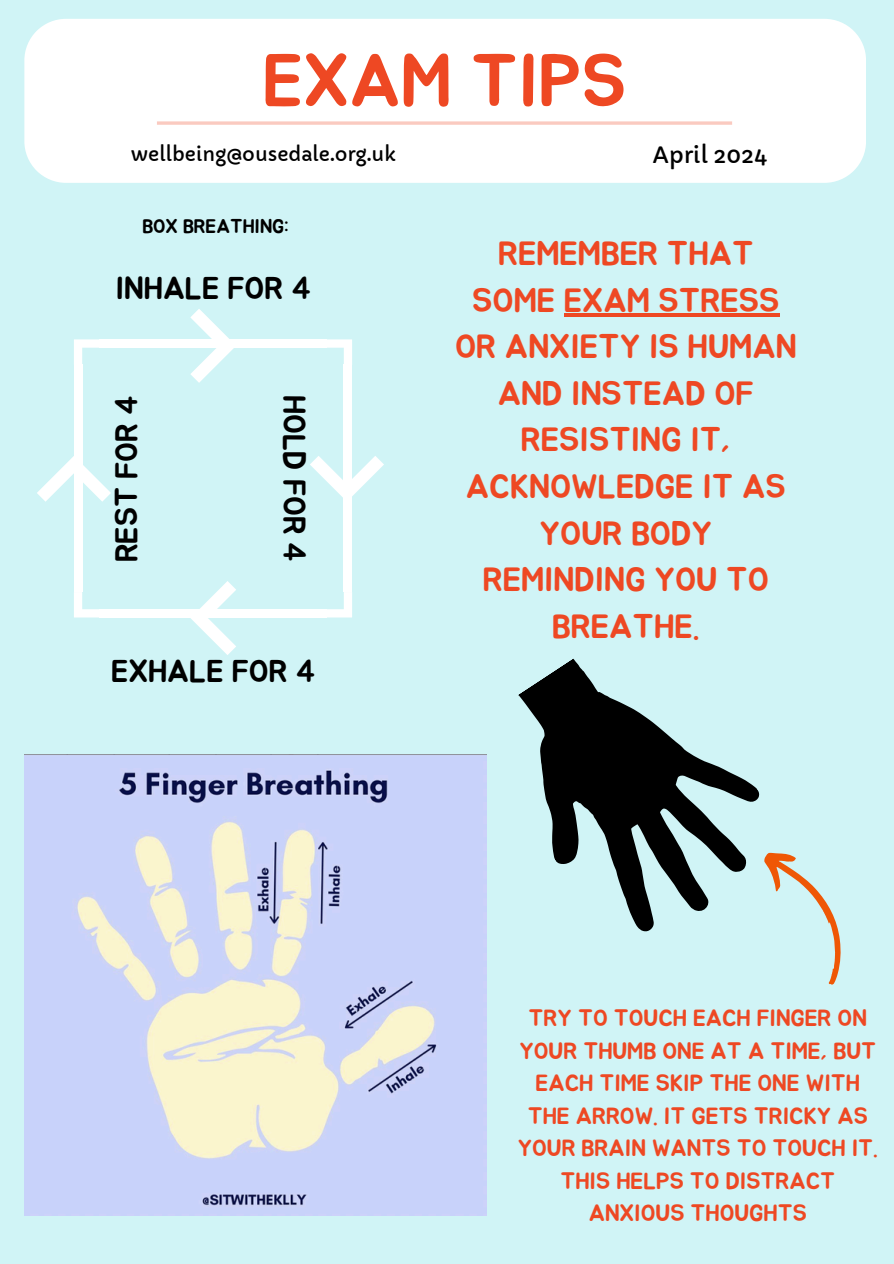
<style>
.page{position:relative;width:894px;height:1264px;background:#fff}
.page>*{position:absolute;margin:0;border:0;box-sizing:border-box;transform-origin:0 0}
.t1{font:73.5px "Jua";color:#ee4823}
.t2{font:33.45px/46.7px "Jua";color:#ee4823;text-align:center}
.t3{font:31.35px "Jua";color:#000}
.t4{font:23.25px/32.4px "Jua";color:#ee4823;text-align:center}
.t5{font:22.2px "Capriola";color:#000}
.t6{font:19.5px "Jua";color:#000}
.t7{font:19.2px "Capriola";color:#000}
</style>
<div class="page">
<div style="left:0;top:0;width:893px;height:1263px;background:#d0f4f6"></div>
<div style="left:24px;top:19px;width:841px;height:164px;background:#fff"></div>
<svg style="left:157px;top:121px;width:575px;height:4px;background:#fad2c9"></svg>
<div style="left:344px;top:365px;width:8px;height:227px;background:#fff"></div>
<div style="left:74px;top:365px;width:8px;height:227px;background:#fff"></div>
<div style="left:99px;top:339px;width:227px;height:9px;background:#fff"></div>
<div style="left:99px;top:609px;width:227px;height:8px;background:#fff"></div>
<svg style="left:326px;top:339px;width:26px;height:26px"></svg>
<svg style="left:74px;top:339px;width:25px;height:26px"></svg>
<svg style="left:326px;top:592px;width:26px;height:25px"></svg>
<svg style="left:74px;top:592px;width:25px;height:25px"></svg>
<svg style="left:190px;top:309px;width:44px;height:74px"></svg>
<svg style="left:310px;top:456px;width:74px;height:45px"></svg>
<svg style="left:190px;top:581px;width:46px;height:74px"></svg>
<svg style="left:37px;top:456px;width:74px;height:45px"></svg>
<img style="left:24px;top:754px;width:462px;height:461px">
<svg style="left:467px;top:658px;width:293px;height:305px"></svg>
<svg style="left:754px;top:839px;width:87px;height:146px"></svg>
<hr style="left:563px;top:313px;width:216px;height:4px;background:#ee4823">
<h1 class="t1" style="left:262px;top:47px;width:365px">EXAM TIPS</h1>
<h4 class="t7" style="left:131px;top:142px;width:266px">wellbeing@ousedale.org.uk</h4>
<p class="t5" style="left:652px;top:142px;width:116px">April 2024</p>
<p class="t6" style="left:142px;top:217px;width:148px">BOX BREATHING:</p>
<h5 class="t3" style="left:115px;top:273px;width:197px">INHALE FOR 4</h5>
<h5 class="t3" style="left:112px;top:562px;width:168px;rotate:-90deg">REST FOR 4</h5>
<h5 class="t3" style="left:308px;top:395px;width:168px;rotate:90deg">HOLD FOR 4</h5>
<h5 class="t3" style="left:111px;top:656px;width:206px">EXHALE FOR 4</h5>
<p class="t2" style="left:455px;top:231px;width:343px">REMEMBER THAT<br>SOME EXAM STRESS<br>OR ANXIETY IS HUMAN<br>AND INSTEAD OF<br>RESISTING IT,<br>ACKNOWLEDGE IT AS<br>YOUR BODY<br>REMINDING YOU TO<br>BREATHE.</p>
<p class="t4" style="left:517px;top:1003px;width:361px">TRY TO TOUCH EACH FINGER ON<br>YOUR THUMB ONE AT A TIME, BUT<br>EACH TIME SKIP THE ONE WITH<br>THE ARROW. IT GETS TRICKY AS<br>YOUR BRAIN WANTS TO TOUCH IT.<br>THIS HELPS TO DISTRACT<br>ANXIOUS THOUGHTS</p>
</div>
